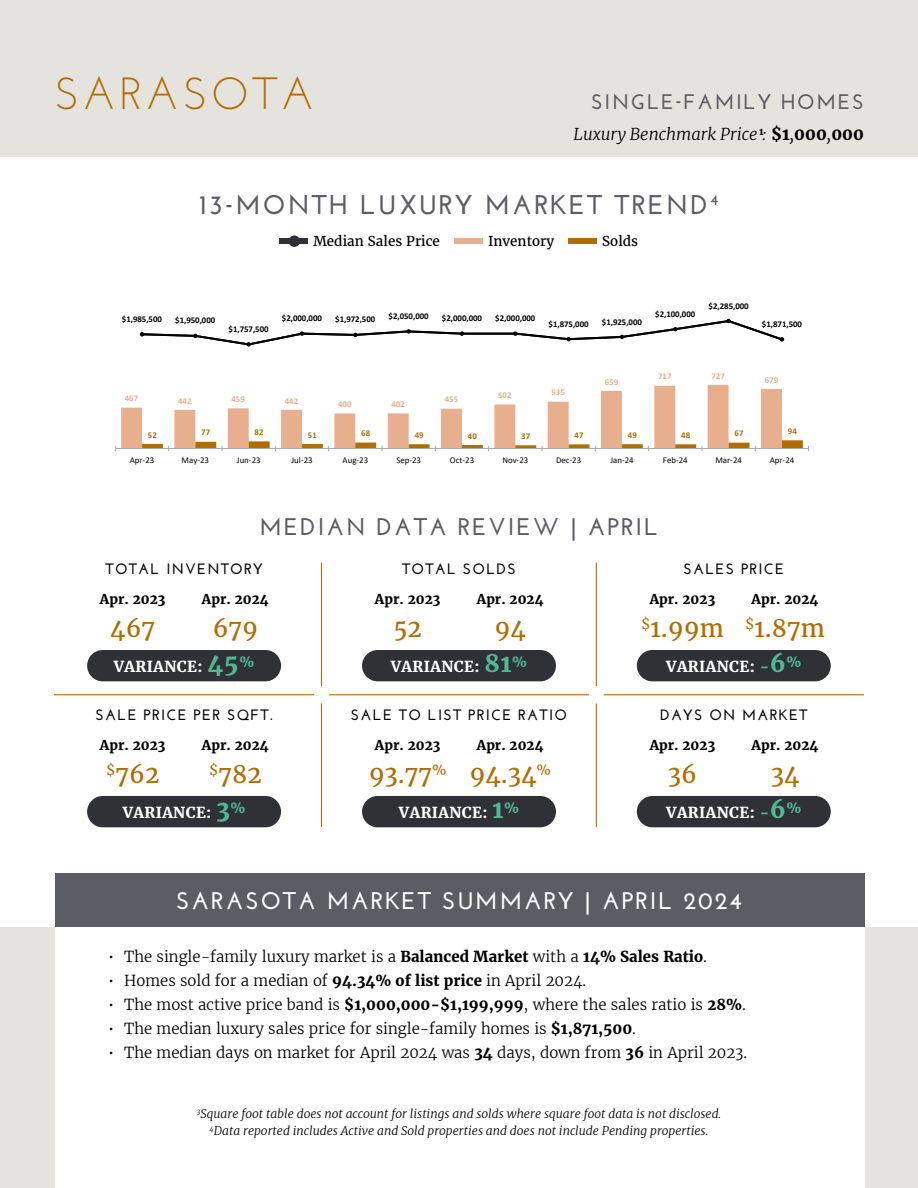
<style>
.page{position:relative;width:918px;height:1188px;background:#fff}
.page>*{position:absolute;margin:0;border:0;box-sizing:border-box;transform-origin:0 0}
.t1{font:45px "Josefin Sans";letter-spacing:.08em;color:#b16d03}
.t2{font:700 27px "Josefin Sans";letter-spacing:.08em;color:#5c5c65}
.t3{font:24px "Merriweather";color:#b16d03}
.t4{font:700 24px "Josefin Sans";letter-spacing:.08em;color:#fff}
.t5{font:700 24px "Josefin Sans";letter-spacing:.08em;color:#5c5c65}
.t6{font:700 21px "Josefin Sans";letter-spacing:.08em;color:#5c5c65}
.t7{font:italic 300 16.5px "Merriweather";color:#000}
.t8{font:300 15px "Merriweather";color:#000}
.t9{font:700 15px "Josefin Sans";letter-spacing:.08em;color:#000}
.t10{font:700 15px "Merriweather";letter-spacing:.025em;color:#fff}
.t11{font:700 13.5px "Merriweather";color:#000}
.t12{font:13.5px "Merriweather";color:#000}
.t13{font:italic 300 12px/16.5px "Merriweather";color:#000;text-align:center}
.t14{font:700 8.85px "Calibri";color:#000}
.t15{font:8.85px "Calibri";color:#000}
.t16{font:700 8.85px "Calibri";color:#e7af8d}
.t17{font:700 8.85px "Calibri";color:#b26d01}
.s1{font-weight:700;font-style:normal}
.s2{font-size:24px;color:#51b991}
.s3{color:#51b991}
.s4{font-weight:700}
</style>
<div class="page">
<div style="left:0;top:0;width:918px;height:158px;background:#e5e3dd"></div>
<div style="left:0;top:927px;width:918px;height:261px;background:#e5e3dd"></div>
<div style="left:55px;top:925px;width:810px;height:263px;background:#fff"></div>
<div style="left:55px;top:873px;width:810px;height:54px;background:#5c5c65"></div>
<hr style="left:54px;top:694px;width:260px;height:1px;background:#b16d03">
<hr style="left:321px;top:563px;width:1px;height:123px;background:#b16d03">
<hr style="left:321px;top:704px;width:1px;height:123px;background:#b16d03">
<hr style="left:596px;top:563px;width:1px;height:123px;background:#b16d03">
<hr style="left:596px;top:704px;width:1px;height:123px;background:#b16d03">
<hr style="left:329px;top:694px;width:260px;height:1px;background:#b16d03">
<hr style="left:604px;top:694px;width:260px;height:1px;background:#b16d03">
<div style="left:569px;top:238px;width:28px;height:6px;background:#b16d03"></div>
<div style="left:280px;top:238px;width:28px;height:6px;background:#303037"></div>
<div style="left:289px;top:235px;width:11px;height:12px;background:#303037;border-radius:50%"></div>
<div style="left:454px;top:238px;width:29px;height:6px;background:#e7af8e"></div>
<svg style="left:115px;top:385px;width:694px;height:66px"></svg>
<svg style="left:139px;top:318px;width:646px;height:29px"></svg>
<div style="left:87px;top:650px;width:194px;height:31px;background:#303037;border-radius:16px"></div>
<div style="left:362px;top:650px;width:194px;height:31px;background:#303037;border-radius:16px"></div>
<div style="left:637px;top:650px;width:194px;height:31px;background:#303037;border-radius:16px"></div>
<div style="left:637px;top:796px;width:194px;height:31px;background:#303037;border-radius:16px"></div>
<div style="left:362px;top:796px;width:194px;height:31px;background:#303037;border-radius:16px"></div>
<div style="left:87px;top:796px;width:194px;height:31px;background:#303037;border-radius:16px"></div>
<h1 class="t1" style="left:54px;top:65px;width:262px">SARASOTA</h1>
<h3 class="t6" style="left:591px;top:89px;width:274px">SINGLE-FAMILY HOMES</h3>
<p class="t7" style="left:574px;top:122px;width:292px">Luxury Benchmark Price <sup>1</sup>: <span class="s1">$1</span>,<span class="s1">000</span>,<span class="s1">000</span></p>
<h2 class="t2" style="left:200px;top:188px;width:520px">13-MONTH LUXURY MARKET TREND<sup>4</sup></h2>
<p class="t12" style="left:314px;top:233px;width:128px">Median Sales Price</p>
<p class="t12" style="left:488px;top:233px;width:68px">Inventory</p>
<p class="t12" style="left:602px;top:233px;width:37px">Solds</p>
<p class="t14" style="left:122px;top:313px;width:42px">$1,985,500</p>
<p class="t14" style="left:175px;top:314px;width:42px">$1,950,000</p>
<p class="t14" style="left:229px;top:323px;width:42px">$1,757,500</p>
<p class="t14" style="left:282px;top:312px;width:42px">$2,000,000</p>
<p class="t14" style="left:335px;top:313px;width:42px">$1,972,500</p>
<p class="t14" style="left:389px;top:310px;width:42px">$2,050,000</p>
<p class="t14" style="left:442px;top:312px;width:42px">$2,000,000</p>
<p class="t14" style="left:495px;top:312px;width:42px">$2,000,000</p>
<p class="t14" style="left:549px;top:318px;width:42px">$1,875,000</p>
<p class="t14" style="left:602px;top:315px;width:42px">$1,925,000</p>
<p class="t14" style="left:655px;top:308px;width:42px">$2,100,000</p>
<p class="t14" style="left:709px;top:299px;width:42px">$2,285,000</p>
<p class="t14" style="left:762px;top:318px;width:42px">$1,871,500</p>
<p class="t16" style="left:125px;top:392px;width:15px">467</p>
<p class="t16" style="left:178px;top:394px;width:15px">442</p>
<p class="t16" style="left:232px;top:393px;width:15px">459</p>
<p class="t16" style="left:285px;top:394px;width:15px">442</p>
<p class="t16" style="left:338px;top:398px;width:15px">400</p>
<p class="t16" style="left:392px;top:398px;width:15px">402</p>
<p class="t16" style="left:445px;top:393px;width:15px">455</p>
<p class="t16" style="left:498px;top:389px;width:15px">502</p>
<p class="t16" style="left:552px;top:386px;width:15px">535</p>
<p class="t16" style="left:605px;top:375px;width:15px">659</p>
<p class="t16" style="left:658px;top:370px;width:15px">717</p>
<p class="t16" style="left:712px;top:369px;width:15px">727</p>
<p class="t16" style="left:765px;top:374px;width:15px">679</p>
<p class="t17" style="left:148px;top:428px;width:10px">52</p>
<p class="t17" style="left:201px;top:426px;width:10px">77</p>
<p class="t17" style="left:255px;top:426px;width:10px">82</p>
<p class="t17" style="left:308px;top:429px;width:10px">51</p>
<p class="t17" style="left:361px;top:427px;width:10px">68</p>
<p class="t17" style="left:415px;top:429px;width:10px">49</p>
<p class="t17" style="left:468px;top:429px;width:10px">40</p>
<p class="t17" style="left:521px;top:430px;width:10px">37</p>
<p class="t17" style="left:575px;top:429px;width:10px">47</p>
<p class="t17" style="left:628px;top:429px;width:10px">49</p>
<p class="t17" style="left:681px;top:429px;width:10px">48</p>
<p class="t17" style="left:735px;top:427px;width:10px">67</p>
<p class="t17" style="left:788px;top:425px;width:10px">94</p>
<p class="t15" style="left:130px;top:454px;width:26px">Apr-23</p>
<p class="t15" style="left:182px;top:454px;width:29px">May-23</p>
<p class="t15" style="left:237px;top:454px;width:25px">Jun-23</p>
<p class="t15" style="left:291px;top:454px;width:23px">Jul-23</p>
<p class="t15" style="left:343px;top:454px;width:27px">Aug-23</p>
<p class="t15" style="left:396px;top:454px;width:26px">Sep-23</p>
<p class="t15" style="left:450px;top:454px;width:26px">Oct-23</p>
<p class="t15" style="left:502px;top:454px;width:27px">Nov-23</p>
<p class="t15" style="left:556px;top:454px;width:27px">Dec-23</p>
<p class="t15" style="left:610px;top:454px;width:25px">Jan-24</p>
<p class="t15" style="left:663px;top:454px;width:26px">Feb-24</p>
<p class="t15" style="left:715px;top:454px;width:28px">Mar-24</p>
<p class="t15" style="left:770px;top:454px;width:26px">Apr-24</p>
<h3 class="t5" style="left:259px;top:512px;width:400px">MEDIAN DATA REVIEW | APRIL</h3>
<p class="t9" style="left:106px;top:560px;width:159px">TOTAL INVENTORY</p>
<p class="t9" style="left:402px;top:560px;width:115px">TOTAL SOLDS</p>
<p class="t9" style="left:683px;top:560px;width:102px">SALES PRICE</p>
<p class="t11" style="left:100px;top:590px;width:67px">Apr. 2023</p>
<p class="t11" style="left:202px;top:590px;width:68px">Apr. 2024</p>
<p class="t11" style="left:375px;top:590px;width:67px">Apr. 2023</p>
<p class="t11" style="left:477px;top:590px;width:68px">Apr. 2024</p>
<p class="t11" style="left:650px;top:590px;width:67px">Apr. 2023</p>
<p class="t11" style="left:752px;top:590px;width:68px">Apr. 2024</p>
<h3 class="t3" style="left:110px;top:613px;width:46px">467</h3>
<h3 class="t3" style="left:213px;top:613px;width:47px">679</h3>
<h3 class="t3" style="left:393px;top:613px;width:30px">52</h3>
<h3 class="t3" style="left:495px;top:613px;width:33px">94</h3>
<h3 class="t3" style="left:641px;top:613px;width:185px"><sup>$</sup>1.99m <sup>$</sup>1.87m</h3>
<p class="t10" style="left:114px;top:657px;width:142px">VARIANCE: <span class="s2">45</span><sup>%</sup></p>
<p class="t10" style="left:391px;top:657px;width:138px">VARIANCE: <span class="s2">81</span><sup>%</sup></p>
<p class="t10" style="left:666px;top:657px;width:137px">VARIANCE: <span class="s3">-</span><span class="s2">6</span><sup>%</sup></p>
<p class="t9" style="left:96px;top:706px;width:178px">SALE PRICE PER SQFT.</p>
<p class="t9" style="left:351px;top:706px;width:218px">SALE TO LIST PRICE RATIO</p>
<p class="t9" style="left:660px;top:706px;width:149px">DAYS ON MARKET</p>
<p class="t11" style="left:100px;top:736px;width:67px">Apr. 2023</p>
<p class="t11" style="left:202px;top:736px;width:68px">Apr. 2024</p>
<p class="t11" style="left:375px;top:736px;width:67px">Apr. 2023</p>
<p class="t11" style="left:477px;top:736px;width:68px">Apr. 2024</p>
<p class="t11" style="left:650px;top:736px;width:67px">Apr. 2023</p>
<p class="t11" style="left:752px;top:736px;width:68px">Apr. 2024</p>
<h3 class="t3" style="left:106px;top:759px;width:55px"><sup>$</sup>762</h3>
<h3 class="t3" style="left:209px;top:759px;width:54px"><sup>$</sup>782</h3>
<p class="t10" style="left:123px;top:803px;width:124px">VARIANCE: <span class="s2">3</span><sup>%</sup></p>
<h3 class="t3" style="left:369px;top:759px;width:184px">93.77<sup>%</sup> 94.34<sup>%</sup></h3>
<p class="t10" style="left:399px;top:803px;width:122px">VARIANCE: <span class="s2">1</span><sup>%</sup></p>
<h3 class="t3" style="left:668px;top:759px;width:31px">36</h3>
<h3 class="t3" style="left:771px;top:759px;width:30px">34</h3>
<p class="t10" style="left:666px;top:803px;width:137px">VARIANCE: <span class="s3">-</span><span class="s2">6</span><sup>%</sup></p>
<h3 class="t4" style="left:176px;top:887px;width:567px">SARASOTA MARKET SUMMARY | APRIL 2024</h3>
<p class="t8" style="left:108px;top:947px;width:600px">• The single-family luxury market is a <span class="s4">Balanced Market</span> with a <span class="s4">14% Sales Ratio</span>.</p>
<p class="t8" style="left:108px;top:971px;width:480px">• Homes sold for a median of <span class="s4">94.34% of list price</span> in April 2024.</p>
<p class="t8" style="left:108px;top:995px;width:639px">• The most active price band is <span class="s4">$1,000,000-$1,199,999</span>, where the sales ratio is <span class="s4">28%</span>.</p>
<p class="t8" style="left:108px;top:1019px;width:529px">• The median luxury sales price for single-family homes is <span class="s4">$1,871,500</span>.</p>
<p class="t8" style="left:108px;top:1043px;width:641px">• The median days on market for April 2024 was <span class="s4">34</span> days, down from <span class="s4">36</span> in April 2023.</p>
<p class="t13" style="left:197px;top:1105px;width:526px"><sup>3</sup>Square foot table does not account for listings and solds where square foot data is not disclosed.<br><sup>4</sup>Data reported includes Active and Sold properties and does not include Pending properties.</p>
</div>
